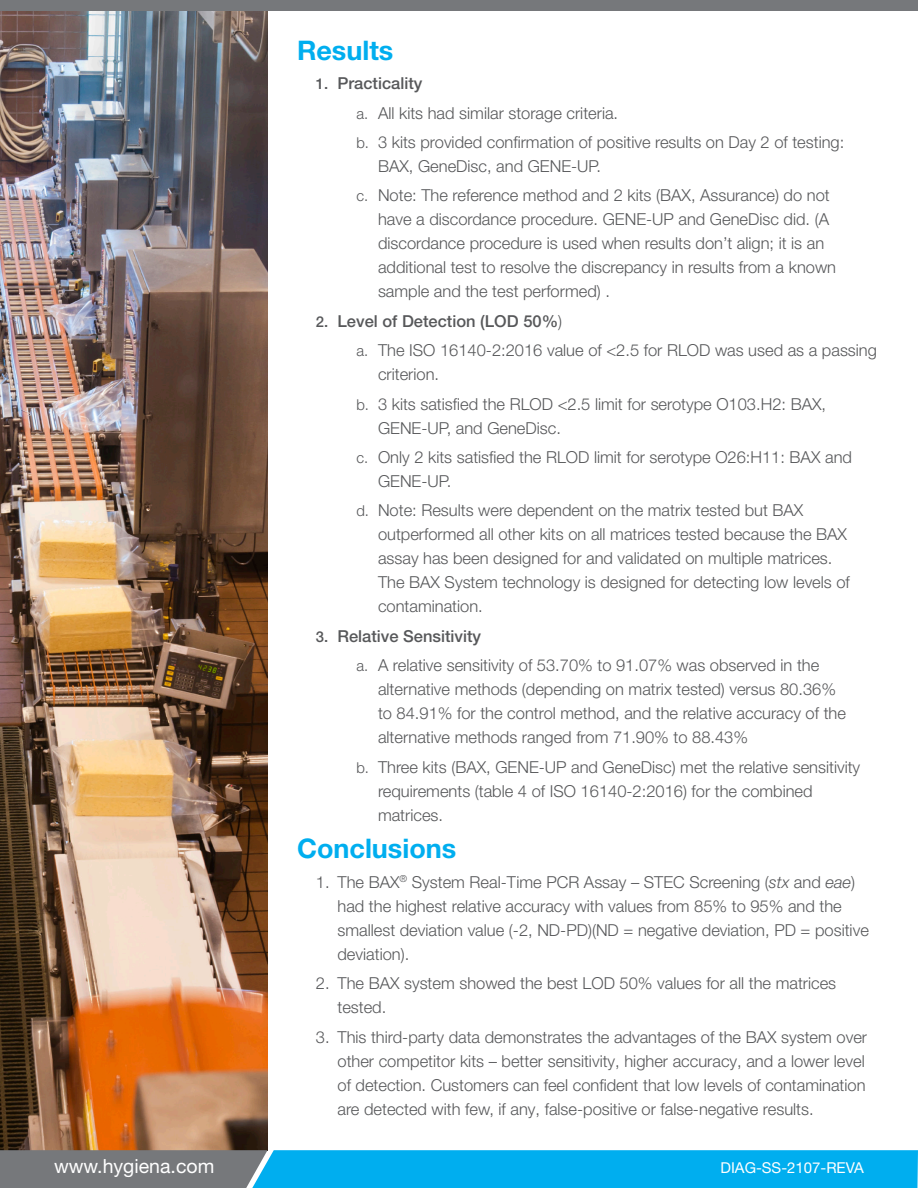
<style>
.page{position:relative;width:918px;height:1188px;background:#fff}
.page>*{position:absolute;margin:0;border:0;box-sizing:border-box;transform-origin:0 0}
.t1{font:700 27px "Helvetica Neue LT Pro";color:#00aeef}
.t2{font:19.5px "Helvetica Neue LT Pro";color:#fff}
.t3{font:300 16.5px/24px "Helvetica Neue LT Pro";color:#57585a}
.t4{font:500 16.5px "Helvetica Neue LT Pro";color:#57585a}
.t5{font:15px "Helvetica Neue LT Pro";color:#fff}
.s1{font-size:15px}
.s2{font-weight:300}
.s3{font-style:italic}
</style>
<div class="page">
<img style="left:0;top:11px;width:268px;height:1139px">
<svg style="left:0;top:1150px;width:918px;height:38px;background:#239fce"></svg>
<div style="left:0;top:0;width:918px;height:11px;background:#76787b"></div>
<p class="t1" style="left:297px;top:34px;width:98px">Results</p>
<p class="t4" style="left:316px;top:73px;width:108px"><span class="s1">1.</span> Practicality</p>
<p class="t3" style="left:356px;top:100px;width:263px"><span class="s1">a.</span> All kits had similar storage criteria.</p>
<p class="t3" style="left:378px;top:130px;width:468px;text-indent:-22px"><span class="s1">b.</span> 3 kits provided confirmation of positive results on Day 2 of testing:<br>BAX, GeneDisc, and GENE-UP.</p>
<p class="t3" style="left:378px;top:183px;width:460px;text-indent:-22px"><span class="s1">c.</span> Note: The reference method and 2 kits (BAX, Assurance) do not have a discordance procedure. GENE-UP and GeneDisc did. (A discordance procedure is used when results don’t align; it is an additional test to resolve the discrepancy in results from a known sample and the test performed) .</p>
<p class="t4" style="left:316px;top:311px;width:248px"><span class="s1">2.</span> Level of Detection (LOD 50%<span class="s2">)</span></p>
<p class="t3" style="left:378px;top:338px;width:500px;text-indent:-22px"><span class="s1">a.</span> The ISO 16140-2:2016 value of &lt;2.5 for RLOD was used as a passing criterion.</p>
<p class="t3" style="left:378px;top:391px;width:450px;text-indent:-22px"><span class="s1">b.</span> 3 kits satisfied the RLOD &lt;2.5 limit for serotype O103.H2: BAX,<br>GENE-UP, and GeneDisc.</p>
<p class="t3" style="left:378px;top:445px;width:476px;text-indent:-22px"><span class="s1">c.</span> Only 2 kits satisfied the RLOD limit for serotype O26:H11: BAX and<br>GENE-UP.</p>
<p class="t3" style="left:378px;top:498px;width:473px;text-indent:-22px"><span class="s1">d.</span> Note: Results were dependent on the matrix tested but BAX outperformed all other kits on all matrices tested because the BAX assay has been designed for and validated on multiple matrices.<br>The BAX System technology is designed for detecting low levels of contamination.</p>
<p class="t4" style="left:316px;top:626px;width:167px"><span class="s1">3.</span> Relative Sensitivity</p>
<p class="t3" style="left:378px;top:653px;width:470px;text-indent:-22px"><span class="s1">a.</span> A relative sensitivity of 53.70% to 91.07% was observed in the alternative methods (depending on matrix tested) versus 80.36% to 84.91% for the control method, and the relative accuracy of the alternative methods ranged from 71.90% to 88.43%</p>
<p class="t3" style="left:378px;top:754px;width:484px;text-indent:-22px"><span class="s1">b.</span> Three kits (BAX, GENE-UP and GeneDisc) met the relative sensitivity requirements (table 4 of ISO 16140-2:2016) for the combined matrices.</p>
<p class="t1" style="left:297px;top:832px;width:161px">Conclusions</p>
<p class="t3" style="left:338px;top:870px;width:533px;text-indent:-22px">1. The BAX<sup>®</sup> System Real-Time PCR Assay – STEC Screening (<span class="s3">stx</span> and <span class="s3">eae</span>) had the highest relative accuracy with values from 85% to 95% and the smallest deviation value (-2, ND-PD)(ND = negative deviation, PD = positive deviation).</p>
<p class="t3" style="left:338px;top:971px;width:500px;text-indent:-22px">2. The BAX system showed the best LOD 50% values for all the matrices tested.</p>
<p class="t3" style="left:338px;top:1024px;width:531px;text-indent:-22px">3. This third-party data demonstrates the advantages of the BAX system over other competitor kits – better sensitivity, higher accuracy, and a lower level of detection. Customers can feel confident that low levels of contamination are detected with few, if any, false-positive or false-negative results.</p>
<p class="t2" style="left:54px;top:1154px;width:162px">www.hygiena.com</p>
<p class="t5" style="left:721px;top:1159px;width:145px">DIAG-SS-2107-REVA</p>
</div>
